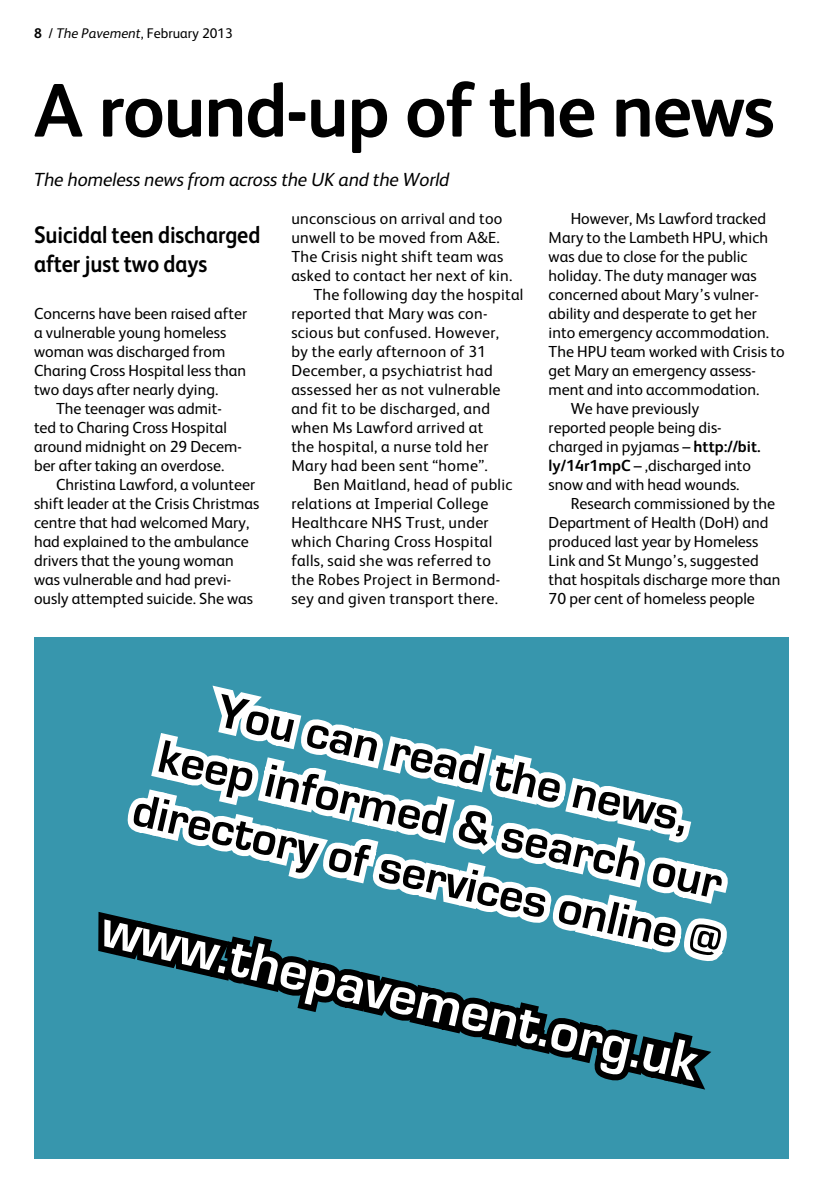
<style>
.page{position:relative;width:840px;height:1191px;background:#fff}
.page>*{position:absolute;margin:0;border:0;box-sizing:border-box;transform-origin:0 0}
.t1{font:700 76px "FS Albert";letter-spacing:-.02em;color:#000}
.t2{font:700 56px "Eurostile";color:#fff}
.t3{font:700 48px/57.6px "Eurostile";color:#000;text-align:center}
.t4{font:700 24px/28.8px "FS Albert";letter-spacing:-.005em;color:#000;scale:.9 1}
.t5{font:italic 19px "FS Albert";letter-spacing:-.01em;color:#000}
.t6{font:16px "FS Albert";color:#000}
.t7{font:16px "FS Albert";letter-spacing:.02em;color:#000}
.t8{font:14px "FS Albert";color:#000}
.s1{font-weight:700}
.s2{font-style:italic}
</style>
<div class="page">
<div style="left:34px;top:637px;width:754px;height:522px;background:#3796ad"></div>
<svg style="left:98px;top:685px;width:630px;height:405px"></svg>
<p class="t8" style="left:34px;top:26px;width:200px"><span class="s1">8</span> / <span class="s2">The Pavement</span>, February 2013</p>
<p class="t1" style="left:34px;top:66px;width:742px">A round-up of the news</p>
<p class="t5" style="left:34px;top:169px;width:416px">The homeless news from across the UK and the World</p>
<p class="t4" style="left:34px;top:220px;width:253px">Suicidal teen discharged after just two days</p>
<p class="t6" style="left:34px;top:304px;width:214px">Concerns have been raised after</p>
<p class="t6" style="left:34px;top:323px;width:194px">a vulnerable young homeless</p>
<p class="t6" style="left:34px;top:342px;width:193px">woman was discharged from</p>
<p class="t6" style="left:34px;top:361px;width:213px">Charing Cross Hospital less than</p>
<p class="t6" style="left:34px;top:380px;width:186px">two days after nearly dying.</p>
<p class="t6" style="left:56px;top:399px;width:167px">The teenager was admit-</p>
<p class="t6" style="left:34px;top:418px;width:194px">ted to Charing Cross Hospital</p>
<p class="t6" style="left:34px;top:437px;width:209px">around midnight on 29 Decem-</p>
<p class="t6" style="left:34px;top:456px;width:192px">ber after taking an overdose.</p>
<p class="t6" style="left:56px;top:475px;width:200px">Christina Lawford, a volunteer</p>
<p class="t6" style="left:34px;top:494px;width:227px">shift leader at the Crisis Christmas</p>
<p class="t6" style="left:34px;top:513px;width:216px">centre that had welcomed Mary,</p>
<p class="t6" style="left:34px;top:532px;width:216px">had explained to the ambulance</p>
<p class="t6" style="left:34px;top:551px;width:201px">drivers that the young woman</p>
<p class="t6" style="left:34px;top:570px;width:198px">was vulnerable and had previ-</p>
<p class="t6" style="left:34px;top:589px;width:220px">ously attempted suicide. She was</p>
<p class="t7" style="left:291px;top:209px;width:212px">unconscious on arrival and too</p>
<p class="t7" style="left:291px;top:228px;width:210px">unwell to be moved from A&amp;E.</p>
<p class="t7" style="left:291px;top:247px;width:213px">The Crisis night shift team was</p>
<p class="t7" style="left:291px;top:266px;width:222px">asked to contact her next of kin.</p>
<p class="t7" style="left:313px;top:285px;width:211px">The following day the hospital</p>
<p class="t7" style="left:291px;top:304px;width:198px">reported that Mary was con-</p>
<p class="t7" style="left:291px;top:323px;width:209px">scious but confused. However,</p>
<p class="t7" style="left:291px;top:342px;width:196px">by the early afternoon of 31</p>
<p class="t7" style="left:291px;top:361px;width:203px">December, a psychiatrist had</p>
<p class="t7" style="left:291px;top:380px;width:210px">assessed her as not vulnerable</p>
<p class="t7" style="left:291px;top:399px;width:200px">and fit to be discharged, and</p>
<p class="t7" style="left:291px;top:418px;width:193px">when Ms Lawford arrived at</p>
<p class="t7" style="left:291px;top:437px;width:198px">the hospital, a nurse told her</p>
<p class="t7" style="left:291px;top:456px;width:198px">Mary had been sent “home”.</p>
<p class="t7" style="left:313px;top:475px;width:200px">Ben Maitland, head of public</p>
<p class="t7" style="left:291px;top:494px;width:198px">relations at Imperial College</p>
<p class="t7" style="left:291px;top:513px;width:199px">Healthcare NHS Trust, under</p>
<p class="t7" style="left:291px;top:532px;width:202px">which Charing Cross Hospital</p>
<p class="t7" style="left:291px;top:551px;width:201px">falls, said she was referred to</p>
<p class="t7" style="left:291px;top:570px;width:210px">the Robes Project in Bermond-</p>
<p class="t7" style="left:291px;top:589px;width:208px">sey and given transport there.</p>
<p class="t6" style="left:570px;top:209px;width:197px">However, Ms Lawford tracked</p>
<p class="t6" style="left:548px;top:228px;width:221px">Mary to the Lambeth HPU, which</p>
<p class="t6" style="left:548px;top:247px;width:200px">was due to close for the public</p>
<p class="t6" style="left:548px;top:266px;width:209px">holiday. The duty manager was</p>
<p class="t6" style="left:548px;top:285px;width:212px">concerned about Mary’s vulner-</p>
<p class="t6" style="left:548px;top:304px;width:209px">ability and desperate to get her</p>
<p class="t6" style="left:548px;top:323px;width:222px">into emergency accommodation.</p>
<p class="t6" style="left:548px;top:342px;width:237px">The HPU team worked with Crisis to</p>
<p class="t6" style="left:548px;top:361px;width:209px">get Mary an emergency assess-</p>
<p class="t6" style="left:548px;top:380px;width:212px">ment and into accommodation.</p>
<p class="t6" style="left:570px;top:399px;width:130px">We have previously</p>
<p class="t6" style="left:548px;top:418px;width:174px">reported people being dis-</p>
<p class="t6" style="left:548px;top:437px;width:213px">charged in pyjamas – <span class="s1">http://bit.</span></p>
<p class="t6" style="left:548px;top:456px;width:204px"><span class="s1">ly/14r1mpC</span> – ,discharged into</p>
<p class="t6" style="left:548px;top:475px;width:192px">snow and with head wounds.</p>
<p class="t6" style="left:570px;top:494px;width:206px">Research commissioned by the</p>
<p class="t6" style="left:548px;top:513px;width:221px">Department of Health (DoH) and</p>
<p class="t6" style="left:548px;top:532px;width:211px">produced last year by Homeless</p>
<p class="t6" style="left:548px;top:551px;width:211px">Link and St Mungo’s, suggested</p>
<p class="t6" style="left:548px;top:570px;width:233px">that hospitals discharge more than</p>
<p class="t6" style="left:548px;top:589px;width:207px">70 per cent of homeless people</p>
<p class="t3" style="left:166px;top:668px;width:604px;rotate:13deg">You can read the news,<br>keep informed &amp; search our directory of services online @</p>
<p class="t2" style="left:110px;top:896px;width:612px;rotate:13deg">www.thepavement.org.uk</p>
</div>
